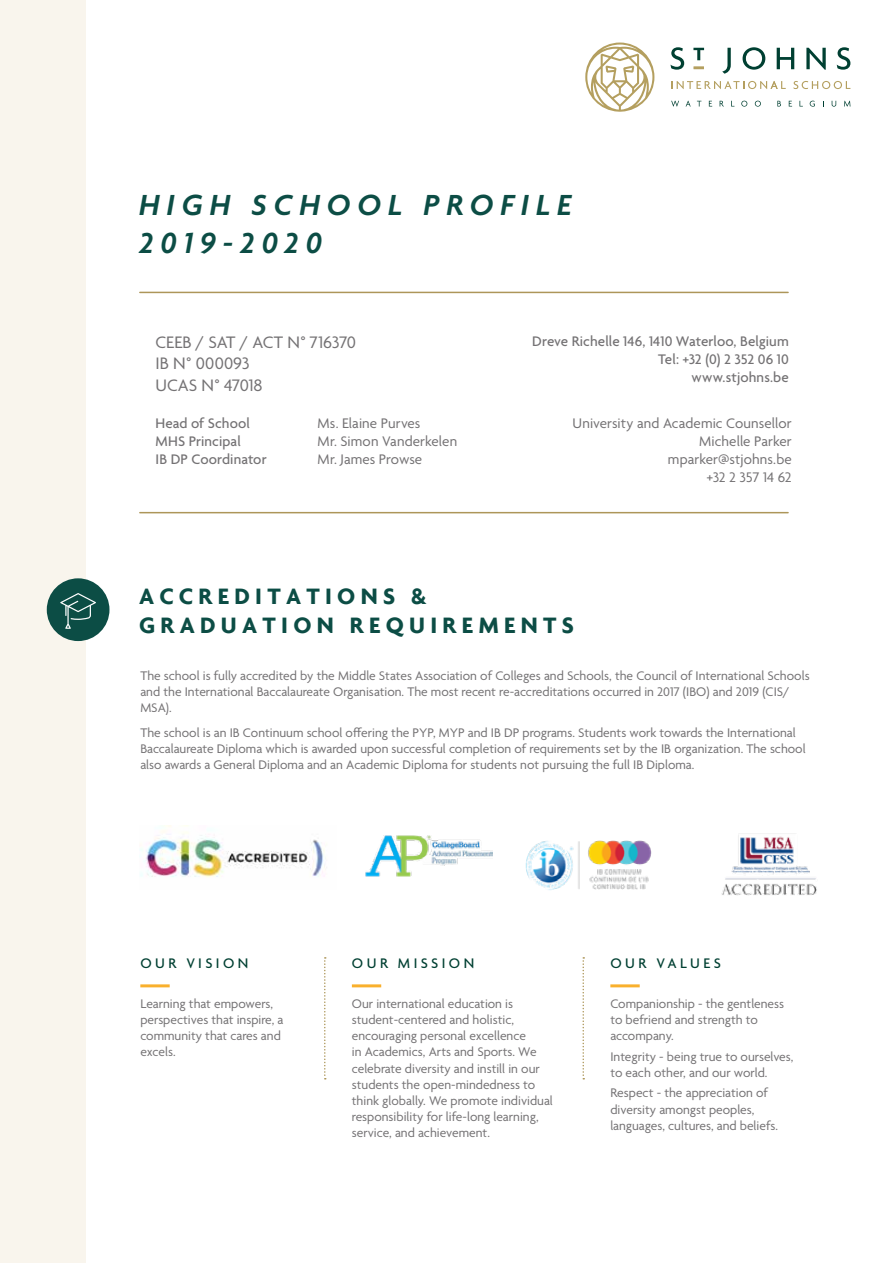
<style>
.page{position:relative;width:893px;height:1263px;background:#fff}
.page>*{position:absolute;margin:0;border:0;box-sizing:border-box;transform-origin:0 0}
.t1{font:italic 600 31.5px/37.8px "Agenda";letter-spacing:.22em;color:#0c4d45}
.t2{font:700 24px/28.8px "Agenda";letter-spacing:.22em;color:#0c4d45}
.t3{font:18px/21.6px "Agenda";letter-spacing:-.005em;color:#747274}
.t4{font:15px/18px "Agenda";letter-spacing:.005em;color:#747274;text-align:right}
.t5{font:500 15px/18px "Agenda";letter-spacing:.005em;color:#747274;text-align:right}
.t6{font:500 15px "Agenda";letter-spacing:.23em;color:#004032}
.t7{font:13.5px/16.2px "Agenda";color:#747274}
</style>
<div class="page">
<div style="left:0;top:0;width:85px;height:1263px;background:#f9f5ed"></div>
<hr style="left:140px;top:512px;width:648px;height:1px;background:#ad9659">
<hr style="left:140px;top:292px;width:648px;height:1px;background:#ad9659">
<svg style="left:670px;top:47px;width:14px;height:23px"></svg>
<svg style="left:693px;top:48px;width:11px;height:12px"></svg>
<svg style="left:722px;top:48px;width:9px;height:26px"></svg>
<svg style="left:743px;top:47px;width:22px;height:23px"></svg>
<svg style="left:777px;top:48px;width:17px;height:21px"></svg>
<svg style="left:806px;top:48px;width:20px;height:22px"></svg>
<svg style="left:837px;top:47px;width:13px;height:23px"></svg>
<svg style="left:693px;top:66px;width:11px;height:3px"></svg>
<svg style="left:671px;top:81px;width:115px;height:8px"></svg>
<svg style="left:793px;top:81px;width:57px;height:8px"></svg>
<svg style="left:585px;top:43px;width:69px;height:69px"></svg>
<svg style="left:671px;top:101px;width:8px;height:6px"></svg>
<svg style="left:686px;top:101px;width:5px;height:5px"></svg>
<svg style="left:697px;top:101px;width:4px;height:5px"></svg>
<svg style="left:720px;top:101px;width:4px;height:5px"></svg>
<svg style="left:741px;top:101px;width:6px;height:6px"></svg>
<svg style="left:755px;top:101px;width:6px;height:6px"></svg>
<svg style="left:777px;top:101px;width:4px;height:5px"></svg>
<svg style="left:799px;top:101px;width:4px;height:5px"></svg>
<svg style="left:810px;top:101px;width:5px;height:6px"></svg>
<svg style="left:832px;top:101px;width:4px;height:6px"></svg>
<svg style="left:844px;top:101px;width:6px;height:6px"></svg>
<div style="left:47px;top:578px;width:62px;height:63px;background:#0c4d45;border-radius:50%"></div>
<svg style="left:60px;top:593px;width:36px;height:36px"></svg>
<img style="left:525px;top:840px;width:127px;height:50px">
<img style="left:365px;top:836px;width:128px;height:40px">
<img style="left:140px;top:825px;width:185px;height:53px">
<img style="left:721px;top:833px;width:96px;height:63px">
<hr style="left:140px;top:984px;width:30px;height:3px;background:#f9b02d">
<hr style="left:352px;top:984px;width:29px;height:3px;background:#f9b02d">
<hr style="left:610px;top:984px;width:30px;height:3px;background:#f9b02d">
<svg style="left:324px;top:957px;width:2px;height:122px"></svg>
<svg style="left:582px;top:957px;width:2px;height:122px"></svg>
<h1 class="t1" style="left:139px;top:188px;width:434px">HIGH SCHOOL PROFILE<br>2019-2020</h1>
<h3 class="t3" style="left:156px;top:332px;width:202px">CEEB / SAT / ACT N° 716370<br>IB N° 000093<br>UCAS N° 47018</h3>
<p class="t5" style="left:156px;top:415px;width:96px">Head of School</p>
<p class="t4" style="left:318px;top:415px;width:104px">Ms. Elaine Purves</p>
<p class="t5" style="left:156px;top:433px;width:87px">MHS Principal</p>
<p class="t4" style="left:318px;top:433px;width:141px">Mr. Simon Vanderkelen</p>
<p class="t5" style="left:156px;top:451px;width:113px">IB DP Coordinator</p>
<p class="t4" style="left:318px;top:451px;width:106px">Mr. James Prowse</p>
<p class="t5" style="left:532px;top:333px;width:258px">Dreve Richelle 146, 1410 Waterloo, Belgium<br>Tel: +32 (0) 2 352 06 10<br>www.stjohns.be</p>
<p class="t4" style="left:573px;top:415px;width:221px">University and Academic Counsellor<br>Michelle Parker mparker@stjohns.be<br>+32 2 357 14 62</p>
<h2 class="t2" style="left:139px;top:581px;width:436px">ACCREDITATIONS &amp;<br>GRADUATION REQUIREMENTS</h2>
<p class="t7" style="left:140px;top:668px;width:671px">The school is fully accredited by the Middle States Association of Colleges and Schools, the Council of International Schools and the International Baccalaureate Organisation. The most recent re-accreditations occurred in 2017 (IBO) and 2019 (CIS/<br>MSA).</p>
<p class="t7" style="left:140px;top:725px;width:667px">The school is an IB Continuum school offering the PYP, MYP and IB DP programs. Students work towards the International<br>Baccalaureate Diploma which is awarded upon successful completion of requirements set by the IB organization. The school also awards a General Diploma and an Academic Diploma for students not pursuing the full IB Diploma.</p>
<p class="t6" style="left:140px;top:955px;width:110px">OUR VISION</p>
<p class="t7" style="left:140px;top:996px;width:145px">Learning that empowers, perspectives that inspire, a community that cares and excels.</p>
<p class="t6" style="left:352px;top:955px;width:124px">OUR MISSION</p>
<p class="t7" style="left:352px;top:996px;width:203px">Our international education is student-centered and holistic, encouraging personal excellence<br>in Academics, Arts and Sports. We celebrate diversity and instill in our students the open-mindedness to think globally. We promote individual responsibility for life-long learning, service, and achievement.</p>
<p class="t6" style="left:610px;top:955px;width:112px">OUR VALUES</p>
<p class="t7" style="left:610px;top:996px;width:175px">Companionship - the gentleness to befriend and strength to accompany.</p>
<p class="t7" style="left:610px;top:1049px;width:185px">Integrity - being true to ourselves, to each other, and our world.</p>
<p class="t7" style="left:610px;top:1086px;width:169px">Respect - the appreciation of diversity amongst peoples, languages, cultures, and beliefs.</p>
</div>
